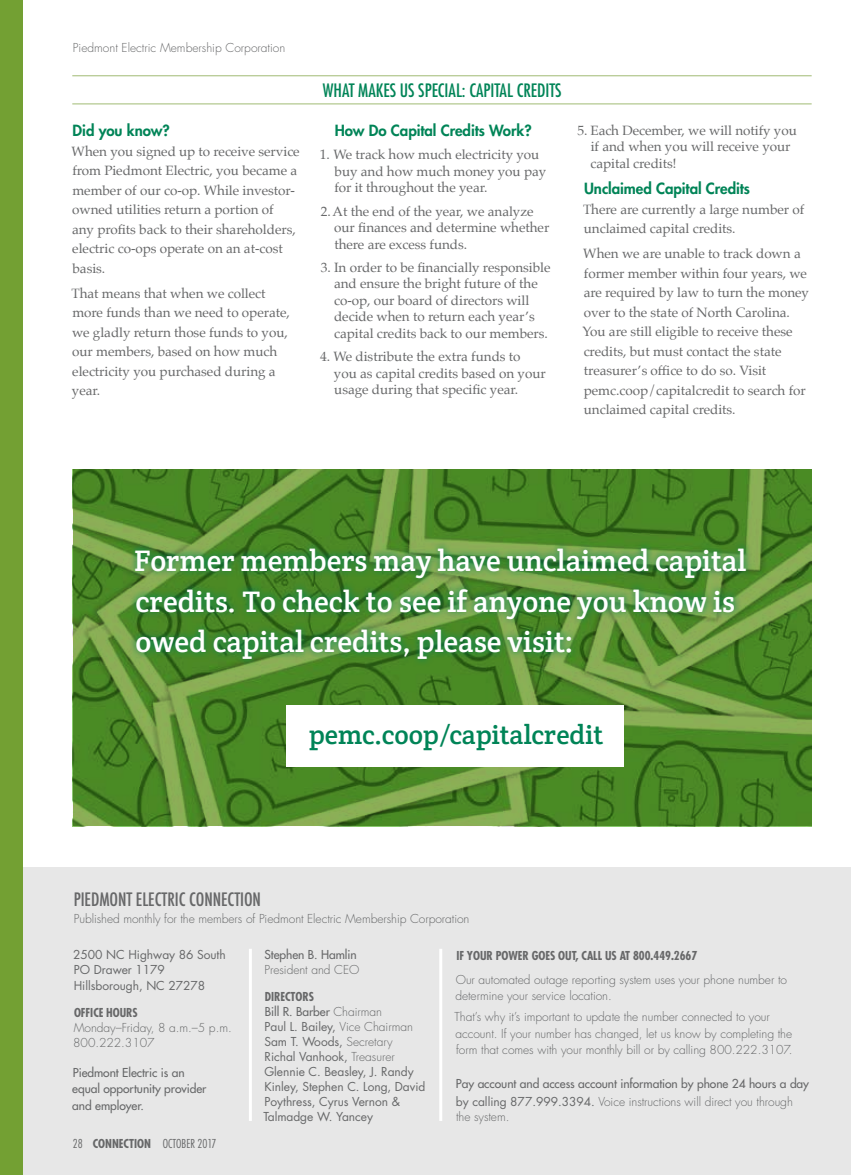
<style>
.page{position:relative;width:851px;height:1175px;background:#fff}
.page>*{position:absolute;margin:0;border:0;box-sizing:border-box;transform-origin:0 0}
.t1{font:30px/40.5px "Crete Round";color:#fff}
.t2{font:27px "Crete Round";color:#008457}
.t3{font:condensed 18px "Futura Std";color:#008457}
.t4{font:500 condensed 18px "Futura";letter-spacing:-.005em;color:#676869}
.t5{font:800 15px "Futura Std";letter-spacing:-.005em;color:#008457}
.t6{font:13.5px/19.5px "Palatino";letter-spacing:-.005em;color:#676869}
.t7{font:300 12px/15px "Futura Std";letter-spacing:-.005em;color:#676869}
.t8{font:12px/15px "Futura Std";letter-spacing:-.005em;color:#676869}
.t9{font:500 12px/16.5px "Futura Std";letter-spacing:-.005em;color:#676869}
.t10{font:700 condensed 12px/23.2px "Futura Std";letter-spacing:-.005em;color:#676869}
.t11{font:300 12px/21.1px "Futura Std";letter-spacing:-.005em;color:#67686a}
.t12{font:300 condensed 12px "Futura Std";color:#676869}
.s1{font-weight:700}
.s2{font-weight:700;font-stretch:condensed}
.s3{font-weight:500}
.s4{font-weight:300}
.s5{font-weight:300;font-stretch:normal}
.s6{font-weight:300;font-stretch:normal;color:#67686a}
.s7{color:#676869}
.s8{font-weight:400}
</style>
<div class="page">
<hr style="left:72px;top:75px;width:739px;height:1px;background:#abc283">
<hr style="left:72px;top:103px;width:739px;height:1px;background:#abc283">
<div style="left:0;top:867px;width:850px;height:307px;background:#e7e7e7"></div>
<hr style="left:249px;top:948px;width:3px;height:173px;background:#fff">
<hr style="left:439px;top:948px;width:3px;height:173px;background:#fff">
<svg style="left:73px;top:469px;width:738px;height:357px;fill:#4a8925"></svg>
<svg style="left:128px;top:540px;width:625px;height:126px"></svg>
<div style="left:286px;top:705px;width:337px;height:62px;background:#fff"></div>
<div style="left:0;top:0;width:23px;height:1174px;background:#73a033"></div>
<p class="t7" style="left:73px;top:41px;width:214px">Piedmont Electric Membership Corporation</p>
<p class="t5" style="left:73px;top:121px;width:99px">Did you know?</p>
<p class="t6" style="left:72px;top:141px;width:230px">When you signed up to receive service from Piedmont Electric, you became a member of our co-op. While investor&shy;owned utilities return a portion of<br>any profits back to their shareholders, electric co-ops operate on an at-cost basis.</p>
<p class="t6" style="left:71px;top:283px;width:220px">That means that when we collect more funds than we need to operate, we gladly return those funds to you, our members, based on how much electricity you purchased during a year.</p>
<h3 class="t3" style="left:323px;top:79px;width:240px">WHAT MAKES US SPECIAL: CAPITAL CREDITS</h3>
<p class="t5" style="left:334px;top:121px;width:198px">How Do Capital Credits Work?</p>
<p class="t6" style="left:334px;top:146px;width:213px;line-height:16.5px;text-indent:-14px">1. We track how much electricity you buy and how much money you pay for it throughout the year.</p>
<p class="t6" style="left:334px;top:203px;width:217px;line-height:16.5px;text-indent:-13px">2.At the end of the year, we analyze our finances and determine whether there are excess funds.</p>
<p class="t6" style="left:334px;top:259px;width:218px;line-height:16.5px;text-indent:-13px">3. In order to be financially responsible and ensure the bright future of the co-op, our board of directors will decide when to return each year’s capital credits back to our members.</p>
<p class="t6" style="left:334px;top:348px;width:213px;line-height:16.5px;text-indent:-14px">4. We distribute the extra funds to you as capital credits based on your usage during that specific year.</p>
<p class="t6" style="left:590px;top:122px;width:208px;line-height:16.5px;text-indent:-13px">5. Each December, we will notify you if and when you will receive your capital credits!</p>
<p class="t5" style="left:584px;top:179px;width:167px">Unclaimed Capital Credits</p>
<p class="t6" style="left:583px;top:199px;width:223px">There are currently a large number of unclaimed capital credits.</p>
<p class="t6" style="left:582px;top:244px;width:228px">When we are unable to track down a former member within four years, we are required by law to turn the money over to the state of North Carolina.<br>You are still eligible to receive these credits, but must contact the state treasurer’s office to do so. Visit pemc.coop/capitalcredit to search for unclaimed capital credits.</p>
<h1 class="t1" style="left:134px;top:540px;width:613px">Former members may have unclaimed capital credits. To check to see if anyone you know is owed capital credits, please visit:</h1>
<h2 class="t2" style="left:309px;top:717px;width:296px">pemc.coop/capitalcredit</h2>
<h3 class="t4" style="left:74px;top:888px;width:189px">PIEDMONT ELECTRIC CONNECTION</h3>
<p class="t7" style="left:74px;top:912px;width:397px">Published monthly for the members of Piedmont Electric Membership Corporation</p>
<p class="t8" style="left:73px;top:947px;width:154px">2500 NC Highway 86 South<br>PO Drawer 1179<br>Hillsborough, NC 27278</p>
<p class="t10" style="left:74px;top:1000px;width:65px">OFFICE HOURS</p>
<p class="t7" style="left:73px;top:1020px;width:160px">Monday–Friday, 8 a.m.–5 p.m.<br>800.222.3107</p>
<p class="t9" style="left:72px;top:1064px;width:136px">Piedmont Electric is an equal opportunity provider and employer.</p>
<p class="t12" style="left:73px;top:1136px;width:145px">28 <span class="s1">CONNECTION</span> OCTOBER 2017</p>
<p class="t9" style="left:264px;top:946px;width:94px">Stephen B. Hamlin</p>
<p class="t7" style="left:264px;top:962px;width:96px">President and CEO</p>
<p class="t8" style="left:263px;top:989px;width:163px"><span class="s2">DIRECTORS<br></span><span class="s3">Bill R. Barber</span> <span class="s4">Chairman<br></span>Paul L. Bailey, <span class="s4">Vice Chairman<br></span>Sam T. Woods, <span class="s4">Secretary<br></span>Richal Vanhook, <span class="s4">Treasurer<br></span>Glennie C. Beasley, J. Randy<br>Kinley, Stephen C. Long, David<br>Poythress, Cyrus Vernon &amp;<br>Talmadge W. Yancey</p>
<p class="t10" style="left:456px;top:944px;width:333px">IF YOUR POWER GOES OUT, CALL US AT 800.449.2667<br><span class="s5">Our automated outage reporting system uses</span> <span class="s6">your phone number to</span></p>
<p class="t11" style="left:454px;top:985px;width:317px">determine your service location.<br>That’s why it’s important to update the number connec<span class="s7">ted to your</span></p>
<p class="t7" style="left:455px;top:1025px;width:338px;line-height:16.5px">account. If your number has changed, let us know by completing the form that comes with your monthly bill or by calling 800.222.3107.</p>
<p class="t9" style="left:456px;top:1074px;width:354px;line-height:18px">Pay account and access account information by phone 24 hours a day <span class="s8">by calling 877.999.3394.</span> <span class="s4">Voice instructions will direct you through</span></p>
<p class="t7" style="left:456px;top:1109px;width:55px">the system.</p>
</div>
